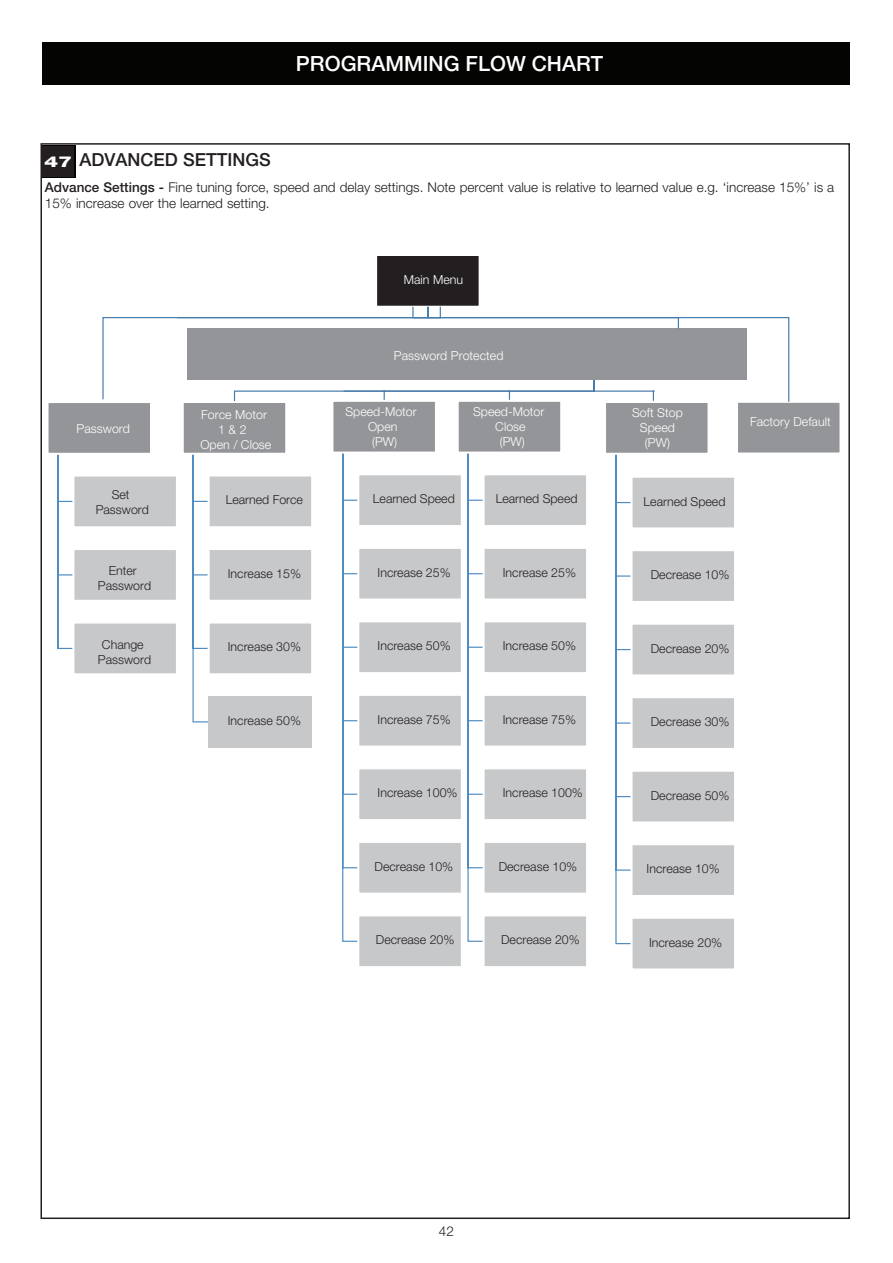
<style>
.page{position:relative;width:893px;height:1263px;background:#fff}
.page>*{position:absolute;margin:0;border:0;box-sizing:border-box;transform-origin:0 0}
.t1{font:500 21px "Helvetica Neue LT Pro";color:#fff}
.t2{font:500 18px "Helvetica Neue LT Pro";color:#231f20}
.t3{font:300 13.5px/16.5px "Helvetica Neue LT Pro";color:#231f20}
.t4{font:300 12.3px/14.9px "Helvetica Neue LT Pro";color:#231f20;text-align:center}
.t5{font:300 12.3px/14.9px "Helvetica Neue LT Pro";letter-spacing:.005em;color:#fff;text-align:center}
.s1{font-weight:800;font-size:15px;color:#fff}
.s2{font-weight:500}
</style>
<div class="page">
<div style="left:43px;top:43px;width:807px;height:42px;background:#040503"></div>
<svg style="left:42px;top:145px;width:33px;height:32px"></svg>
<div style="left:43px;top:146px;width:31px;height:30px;background:#231f20"></div>
<svg style="left:192px;top:455px;width:17px;height:268px"></svg>
<div style="left:376px;top:255px;width:104px;height:52px;background:#231f20"></div>
<div style="left:375px;top:254px;width:106px;height:54px;border:2px solid #fff"></div>
<div style="left:182px;top:401px;width:105px;height:54px;background:#939598;border:2px solid #fff"></div>
<div style="left:208px;top:474px;width:105px;height:54px;background:#c7c8ca;border:2px solid #fff"></div>
<div style="left:208px;top:548px;width:105px;height:54px;background:#c7c8ca;border:2px solid #fff"></div>
<div style="left:208px;top:621px;width:105px;height:54px;background:#c7c8ca;border:2px solid #fff"></div>
<div style="left:209px;top:696px;width:103px;height:52px;background:#c7c8ca"></div>
<div style="left:604px;top:401px;width:106px;height:54px;background:#939598;border:2px solid #fff"></div>
<div style="left:737px;top:402px;width:103px;height:52px;background:#939598"></div>
<div style="left:736px;top:401px;width:105px;height:54px;border:2px solid #fff"></div>
<svg style="left:615px;top:454px;width:18px;height:491px"></svg>
<div style="left:630px;top:476px;width:106px;height:53px;background:#c7c8ca;border:2px solid #fff"></div>
<div style="left:630px;top:549px;width:106px;height:54px;background:#c7c8ca;border:2px solid #fff"></div>
<div style="left:630px;top:623px;width:106px;height:53px;background:#c7c8ca;border:2px solid #fff"></div>
<div style="left:630px;top:696px;width:106px;height:54px;background:#c7c8ca;border:2px solid #fff"></div>
<div style="left:630px;top:770px;width:106px;height:53px;background:#c7c8ca;border:2px solid #fff"></div>
<div style="left:630px;top:843px;width:106px;height:54px;background:#c7c8ca;border:2px solid #fff"></div>
<div style="left:631px;top:918px;width:104px;height:51px;background:#c7c8ca"></div>
<div style="left:630px;top:917px;width:106px;height:53px;border:2px solid #fff"></div>
<svg style="left:467px;top:454px;width:16px;height:488px"></svg>
<svg style="left:342px;top:454px;width:15px;height:488px"></svg>
<div style="left:331px;top:400px;width:106px;height:54px;background:#939598;border:2px solid #fff"></div>
<div style="left:357px;top:473px;width:106px;height:54px;background:#c7c8ca;border:2px solid #fff"></div>
<div style="left:357px;top:547px;width:106px;height:54px;background:#c7c8ca;border:2px solid #fff"></div>
<div style="left:357px;top:620px;width:106px;height:54px;background:#c7c8ca;border:2px solid #fff"></div>
<div style="left:357px;top:694px;width:106px;height:54px;background:#c7c8ca;border:2px solid #fff"></div>
<div style="left:357px;top:767px;width:106px;height:54px;background:#c7c8ca;border:2px solid #fff"></div>
<div style="left:357px;top:841px;width:106px;height:54px;background:#c7c8ca;border:2px solid #fff"></div>
<div style="left:357px;top:914px;width:106px;height:54px;background:#c7c8ca;border:2px solid #fff"></div>
<div style="left:457px;top:400px;width:105px;height:54px;background:#939598;border:2px solid #fff"></div>
<div style="left:483px;top:473px;width:105px;height:54px;background:#c7c8ca;border:2px solid #fff"></div>
<div style="left:483px;top:547px;width:105px;height:54px;background:#c7c8ca;border:2px solid #fff"></div>
<div style="left:483px;top:620px;width:105px;height:54px;background:#c7c8ca;border:2px solid #fff"></div>
<div style="left:483px;top:694px;width:105px;height:54px;background:#c7c8ca;border:2px solid #fff"></div>
<div style="left:483px;top:767px;width:105px;height:54px;background:#c7c8ca;border:2px solid #fff"></div>
<div style="left:483px;top:841px;width:105px;height:54px;background:#c7c8ca;border:2px solid #fff"></div>
<div style="left:483px;top:914px;width:105px;height:54px;background:#c7c8ca;border:2px solid #fff"></div>
<svg style="left:102px;top:306px;width:688px;height:97px"></svg>
<svg style="left:57px;top:455px;width:15px;height:194px"></svg>
<div style="left:48px;top:402px;width:103px;height:52px;background:#939598"></div>
<div style="left:46px;top:401px;width:106px;height:54px;border:2px solid #fff"></div>
<div style="left:72px;top:474px;width:106px;height:54px;background:#c7c8ca;border:2px solid #fff"></div>
<div style="left:72px;top:548px;width:106px;height:54px;background:#c7c8ca;border:2px solid #fff"></div>
<div style="left:72px;top:621px;width:106px;height:54px;background:#c7c8ca;border:2px solid #fff"></div>
<h1 class="t1" style="left:296px;top:50px;width:309px">PROGRAMMING FLOW CHART</h1>
<h2 class="t2" style="left:44px;top:149px;width:228px"><span class="s1">47</span> ADVANCED SETTINGS</h2>
<p class="t3" style="left:45px;top:178px;width:791px"><span class="s2">Advance Settings -</span> Fine tuning force, speed and delay settings. Note percent value is relative to learned value e.g. ‘increase 15%’ is a<br>15% increase over the learned setting.</p>
<p class="t5" style="left:404px;top:272px;width:61px">Main Menu</p>
<p class="t5" style="left:394px;top:347px;width:111px">Password Protected</p>
<p class="t5" style="left:77px;top:421px;width:55px">Password</p>
<p class="t5" style="left:200px;top:407px;width:73px">Force Motor<br>1 &amp; 2<br>Open / Close</p>
<p class="t5" style="left:345px;top:404px;width:73px">Speed-Motor<br>Open<br>(PW)</p>
<p class="t5" style="left:473px;top:404px;width:73px">Speed-Motor<br>Close<br>(PW)</p>
<p class="t5" style="left:632px;top:405px;width:52px">Soft Stop<br>Speed (PW)</p>
<p class="t5" style="left:750px;top:414px;width:82px">Factory Default</p>
<p class="t4" style="left:96px;top:487px;width:55px">Set<br>Password</p>
<p class="t4" style="left:226px;top:492px;width:79px">Learned Force</p>
<p class="t4" style="left:373px;top:491px;width:83px">Learned Speed</p>
<p class="t4" style="left:496px;top:491px;width:83px">Learned Speed</p>
<p class="t4" style="left:644px;top:493px;width:83px">Learned Speed</p>
<p class="t4" style="left:98px;top:563px;width:55px">Enter<br>Password</p>
<p class="t4" style="left:228px;top:566px;width:75px">Increase 15%</p>
<p class="t4" style="left:378px;top:565px;width:75px">Increase 25%</p>
<p class="t4" style="left:503px;top:565px;width:75px">Increase 25%</p>
<p class="t4" style="left:651px;top:567px;width:80px">Decrease 10%</p>
<p class="t4" style="left:98px;top:637px;width:55px">Change<br>Password</p>
<p class="t4" style="left:228px;top:639px;width:75px">Increase 30%</p>
<p class="t4" style="left:378px;top:638px;width:75px">Increase 50%</p>
<p class="t4" style="left:503px;top:638px;width:75px">Increase 50%</p>
<p class="t4" style="left:651px;top:640px;width:80px">Decrease 20%</p>
<p class="t4" style="left:228px;top:713px;width:75px">Increase 50%</p>
<p class="t4" style="left:378px;top:712px;width:75px">Increase 75%</p>
<p class="t4" style="left:503px;top:712px;width:75px">Increase 75%</p>
<p class="t4" style="left:651px;top:714px;width:80px">Decrease 30%</p>
<p class="t4" style="left:378px;top:785px;width:82px">Increase 100%</p>
<p class="t4" style="left:503px;top:785px;width:82px">Increase 100%</p>
<p class="t4" style="left:651px;top:787px;width:80px">Decrease 50%</p>
<p class="t4" style="left:375px;top:859px;width:80px">Decrease 10%</p>
<p class="t4" style="left:499px;top:859px;width:80px">Decrease 10%</p>
<p class="t4" style="left:647px;top:861px;width:75px">Increase 10%</p>
<p class="t4" style="left:376px;top:932px;width:80px">Decrease 20%</p>
<p class="t4" style="left:501px;top:932px;width:80px">Decrease 20%</p>
<p class="t4" style="left:649px;top:934px;width:75px">Increase 20%</p>
<p class="t3" style="left:439px;top:1223px;width:17px">42</p>
</div>
